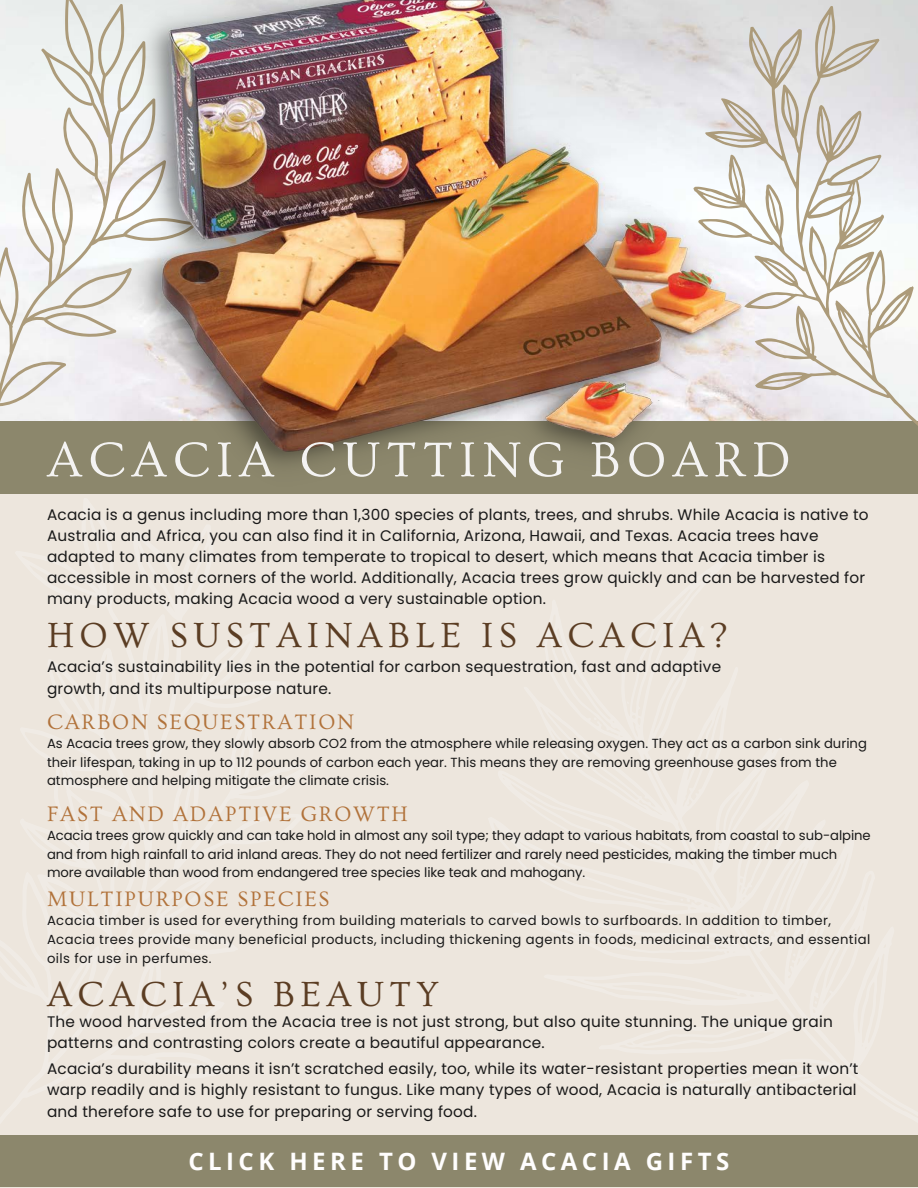
<style>
.page{position:relative;width:918px;height:1188px;background:#fff}
.page>*{position:absolute;margin:0;border:0;box-sizing:border-box;transform-origin:0 0}
.t1{font:51.15px "Ovo";letter-spacing:.12em;color:#f4f3f2}
.t2{font:36.6px "Ovo";letter-spacing:.145em;color:#5b3d23}
.t3{font:700 24px "Open Sans";letter-spacing:.185em;color:#fffefe}
.t4{font:21.9px "Ovo";letter-spacing:.08em;color:#b1723a}
.t5{font:15.3px/20.9px "Poppins";letter-spacing:.015em;color:#191919}
.t6{font:13.2px/18.6px "Poppins";color:#191919}
.t7{font:13.2px/18.6px "Poppins";letter-spacing:.03em;color:#191919}
</style>
<div class="page">
<div style="left:0;top:493px;width:360px;height:695px;background:#ede6dd"></div>
<div style="left:360px;top:493px;width:558px;height:695px;background:#ede6dd"></div>
<div style="left:0;top:1135px;width:918px;height:52px;background:#8c876c"></div>
<div style="left:0;top:408px;width:917px;height:85px;background:#8c876c"></div>
<svg style="left:0;top:0;width:234px;height:510px;fill:#eff0f1"></svg>
<svg style="left:577px;top:0;width:341px;height:507px"></svg>
<img style="left:126px;top:0;width:627px;height:486px">
<h1 class="t1" style="left:47px;top:432px;width:745px">ACACIA CUTTING BOARD</h1>
<p class="t5" style="left:47px;top:504px;width:823px">Acacia is a genus including more than 1,300 species of plants, trees, and shrubs. While Acacia is native to Australia and Africa, you can also find it in California, Arizona, Hawaii, and Texas. Acacia trees have adapted to many climates from temperate to tropical to desert, which means that Acacia timber is accessible in most corners of the world. Additionally, Acacia trees grow quickly and can be harvested for many products, making Acacia wood a very sustainable option.</p>
<h2 class="t2" style="left:47px;top:615px;width:681px">HOW SUSTAINABLE IS ACACIA?</h2>
<p class="t5" style="left:47px;top:656px;width:676px;line-height:21.8px">Acacia’s sustainability lies in the potential for carbon sequestration, fast and adaptive growth, and its multipurpose nature.</p>
<h3 class="t4" style="left:47px;top:710px;width:308px">CARBON SEQUESTRATION</h3>
<p class="t6" style="left:47px;top:734px;width:822px">As Acacia trees grow, they slowly absorb CO2 from the atmosphere while releasing oxygen. They act as a carbon sink during their lifespan, taking in up to 112 pounds of carbon each year. This means they are removing greenhouse gases from the atmosphere and helping mitigate the climate crisis.</p>
<h3 class="t4" style="left:47px;top:802px;width:362px">FAST AND ADAPTIVE GROWTH</h3>
<p class="t6" style="left:47px;top:826px;width:825px">Acacia trees grow quickly and can take hold in almost any soil type; they adapt to various habitats, from coastal to sub-alpine and from high rainfall to arid inland areas. They do not need fertilizer and rarely need pesticides, making the timber much more available than wood from endangered tree species like teak and mahogany.</p>
<h3 class="t4" style="left:47px;top:887px;width:284px">MULTIPURPOSE SPECIES</h3>
<p class="t7" style="left:47px;top:911px;width:825px">Acacia timber is used for everything from building materials to carved bowls to surfboards. In addition to timber,<br>Acacia trees provide many beneficial products, including thickening agents in foods, medicinal extracts, and essential oils for use in perfumes.</p>
<h2 class="t2" style="left:47px;top:974px;width:394px">ACACIA’S BEAUTY</h2>
<p class="t5" style="left:47px;top:1011px;width:787px;line-height:21.3px">The wood harvested from the Acacia tree is not just strong, but also quite stunning. The unique grain patterns and contrasting colors create a beautiful appearance.</p>
<p class="t5" style="left:47px;top:1058px;width:813px;line-height:21.3px;text-align:justify">Acacia’s durability means it isn’t scratched easily, too, while its water-resistant properties mean it won’t warp readily and is highly resistant to fungus. Like many types of wood, Acacia is naturally antibacterial and therefore safe to use for preparing or serving food.</p>
<h3 class="t3" style="left:188px;top:1144px;width:542px">CLICK HERE TO VIEW ACACIA GIFTS</h3>
</div>
